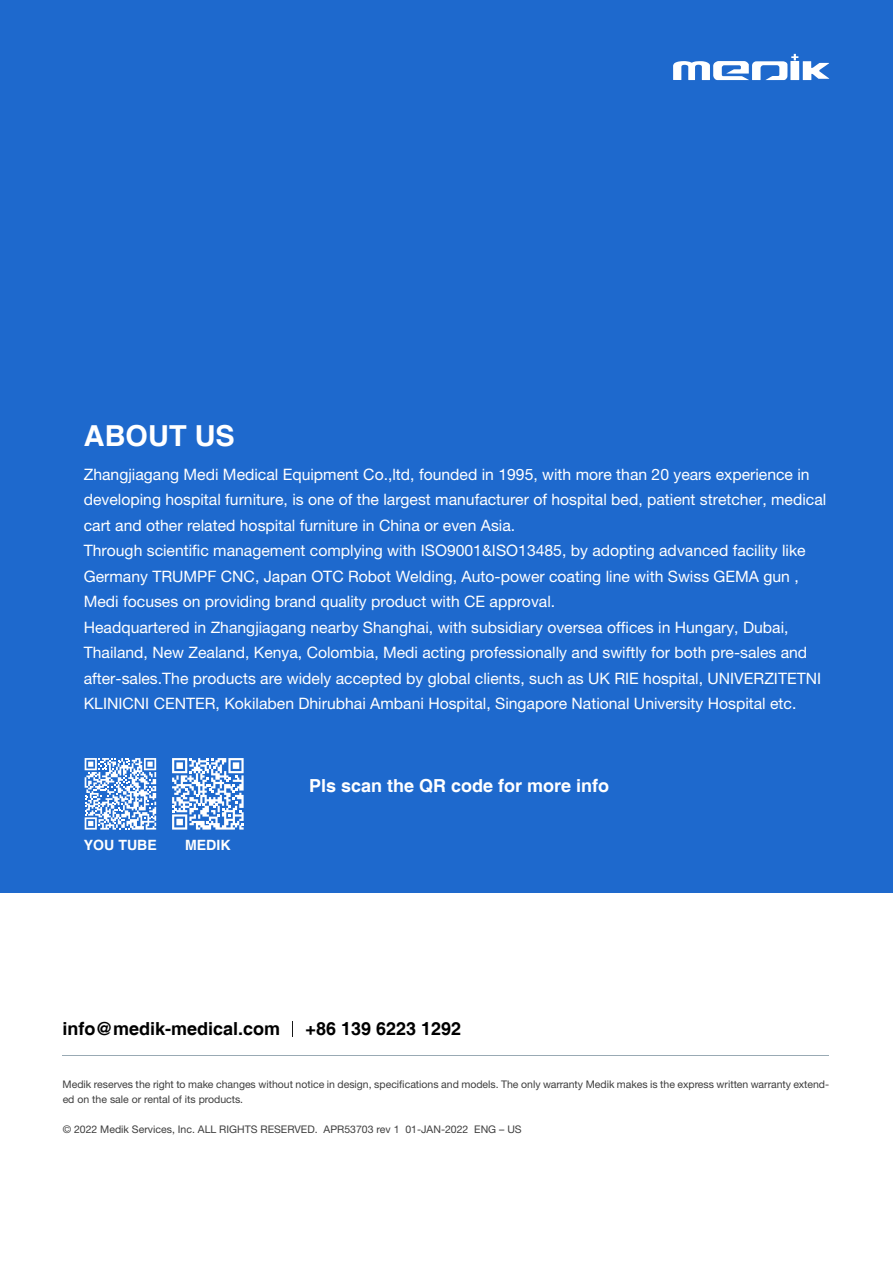
<style>
.page{position:relative;width:893px;height:1263px;background:#fff}
.page>*{position:absolute;margin:0;border:0;box-sizing:border-box;transform-origin:0 0}
.t1{font:700 28.95px "Helvetica";color:#fff}
.t2{font:700 18px "Helvetica";color:#000}
.t3{font:700 18px "Helvetica";color:#fff}
.t4{font:15.75px/25.5px "Helvetica Neue LT Pro";color:#fff}
.t5{font:700 14.1px "Helvetica";color:#fff}
.t6{font:10.5px/14.9px "Helvetica Neue LT Pro";color:#3e3e3e}
</style>
<div class="page">
<div style="left:0;top:0;width:893px;height:892px;background:#1e69cd"></div>
<hr style="left:63px;top:1055px;width:766px;height:1px;background:#99aab4">
<svg style="left:85px;top:758px;width:71px;height:71px"></svg>
<svg style="left:172px;top:758px;width:72px;height:71px"></svg>
<svg style="left:673px;top:54px;width:156px;height:26px"></svg>
<svg style="left:292px;top:1021px;width:1px;height:16px"></svg>
<h1 class="t1" style="left:84px;top:418px;width:153px">ABOUT US</h1>
<p class="t4" style="left:84px;top:461px;width:744px">Zhangjiagang Medi Medical Equipment Co.,ltd, founded in 1995, with more than 20 years experience in developing hospital furniture, is one of the largest manufacturer of hospital bed, patient stretcher, medical cart and other related hospital furniture in China or even Asia.<br>Through scientific management complying with ISO9001&amp;ISO13485, by adopting advanced facility like Germany TRUMPF CNC, Japan OTC Robot Welding, Auto-power coating line with Swiss GEMA gun , Medi focuses on providing brand quality product with CE approval.<br>Headquartered in Zhangjiagang nearby Shanghai, with subsidiary oversea offices in Hungary, Dubai, Thailand, New Zealand, Kenya, Colombia, Medi acting professionally and swiftly for both pre-sales and after-sales.The products are widely accepted by global clients, such as UK RIE hospital, UNIVERZITETNI KLINICNI CENTER, Kokilaben Dhirubhai Ambani Hospital, Singapore National University Hospital etc.</p>
<p class="t5" style="left:84px;top:837px;width:75px">YOU TUBE</p>
<p class="t5" style="left:185px;top:837px;width:47px">MEDIK</p>
<p class="t3" style="left:309px;top:774px;width:302px">Pls scan the QR code for more info</p>
<p class="t2" style="left:63px;top:1018px;width:219px">info@medik-medical.com</p>
<p class="t2" style="left:305px;top:1018px;width:157px">+86 139 6223 1292</p>
<p class="t6" style="left:63px;top:1076px;width:768px">Medik reserves the right to make changes without notice in design, specifications and models. The only warranty Medik makes is the express written warranty extend&shy;ed on the sale or rental of its products.</p>
<p class="t6" style="left:63px;top:1121px;width:461px">© 2022 Medik Services, Inc. ALL RIGHTS RESERVED. APR53703 rev 1 01-JAN-2022 ENG – US</p>
</div>
